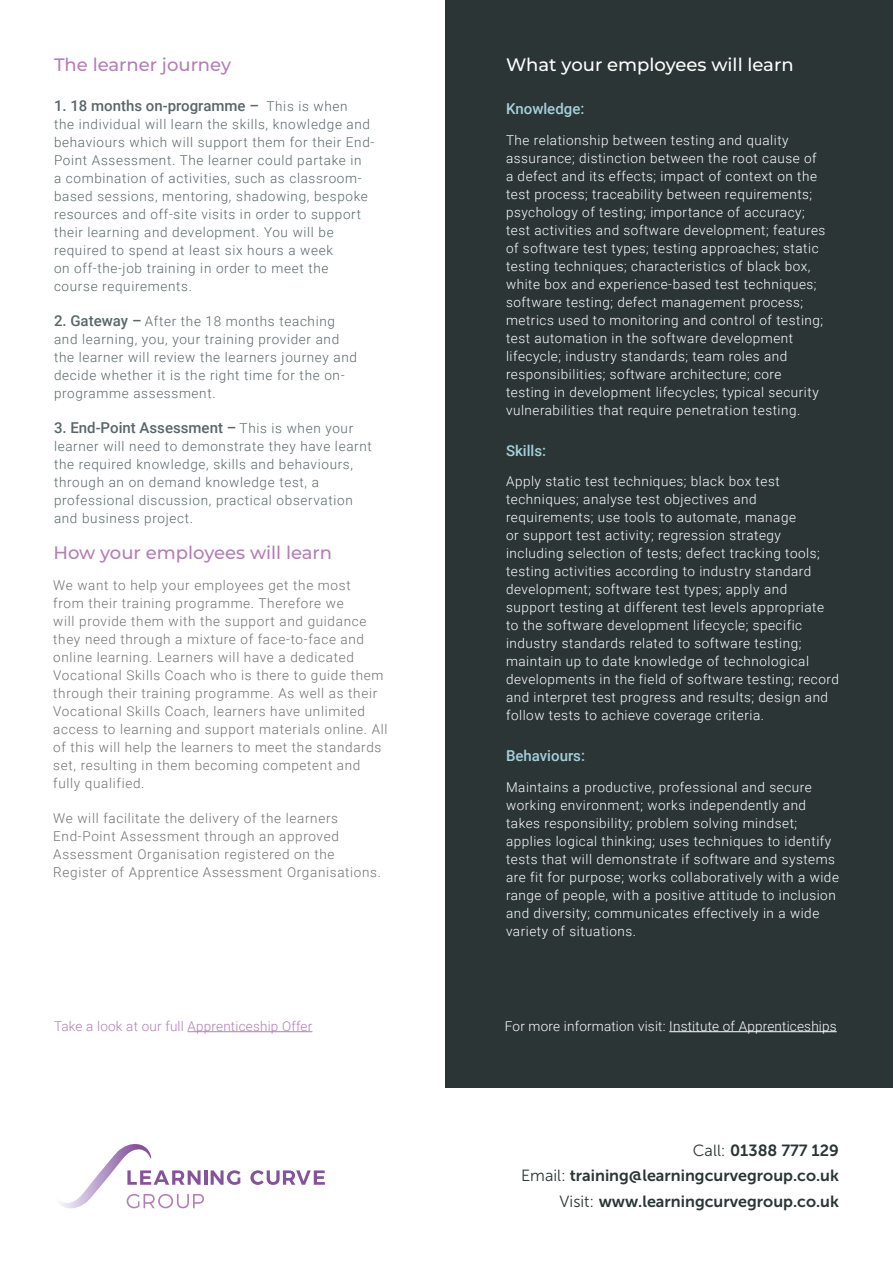
<style>
.page{position:relative;width:893px;height:1263px;background:#fff}
.page>*{position:absolute;margin:0;border:0;box-sizing:border-box;transform-origin:0 0}
.t1{font:100 18px "Montserrat";color:#b47eb6}
.t2{font:100 18px "Montserrat";color:#fff}
.t3{font:16.2px/25.3px "Museo Sans 700";color:#2b3535;text-align:right}
.t4{font:500 15px "Roboto";color:#5a666a}
.t5{font:500 15px "Roboto";color:#a5d0db}
.t6{font:300 13.5px/18px "Roboto";letter-spacing:.04em;color:#fff}
.t7{font:300 13.5px/18px "Roboto";letter-spacing:.05em;color:#5a666a}
.t8{font:300 13.5px/18px "Roboto";letter-spacing:.05em;color:#71706f}
.t9{font:300 13.5px "Roboto";letter-spacing:.015em;color:#fff}
.t10{font:300 13.5px "Roboto";letter-spacing:.015em;color:#b47eb6}
.s1{font-weight:300;font-size:13.5px}
.s2{font-weight:500;font-size:15px}
.s3{font-family:"Museo Sans 300"}
</style>
<div class="page">
<div style="left:446px;top:0;width:447px;height:1087px;background:#2b3535"></div>
<hr style="left:188px;top:1031px;width:124px;height:1px;background:#b47eb6">
<hr style="left:669px;top:1031px;width:168px;height:1px;background:#fff">
<hr style="left:204px;top:1170px;width:3px;height:15px;background:#85529c">
<svg style="left:211px;top:1170px;width:29px;height:15px"></svg>
<svg style="left:250px;top:1170px;width:75px;height:15px"></svg>
<svg style="left:60px;top:1144px;width:144px;height:64px"></svg>
<h1 class="t1" style="left:54px;top:53px;width:179px">The learner journey</h1>
<p class="t4" style="left:54px;top:95px;width:295px">1. 18 months on-programme – <span class="s1">This is when</span></p>
<p class="t7" style="left:54px;top:114px;width:322px">the individual will learn the skills, knowledge and behaviours which will support them for their End-Point Assessment. The learner could partake in<br>a combination of activities, such as classroom&shy;based sessions, mentoring, shadowing, bespoke resources and off-site visits in order to support their learning and development. You will be required to spend at least six hours a week<br>on off-the-job training in order to meet the course requirements.</p>
<p class="t7" style="left:54px;top:311px;width:305px"><span class="s2">2. Gateway –</span> After the 18 months teaching and learning, you, your training provider and the learner will review the learners journey and decide whether it is the right time for the on&shy;programme assessment.</p>
<p class="t4" style="left:54px;top:417px;width:301px">3. End-Point Assessment – <span class="s1">This is when your</span></p>
<p class="t7" style="left:54px;top:436px;width:319px">learner will need to demonstrate they have learnt the required knowledge, skills and behaviours, through an on demand knowledge test, a professional discussion, practical observation and business project.</p>
<h1 class="t1" style="left:53px;top:540px;width:280px">How your employees will learn</h1>
<p class="t8" style="left:53px;top:575px;width:336px">We want to help your employees get the most<br>from their training programme. Therefore we<br>will provide them with the support and guidance they need through a mixture of face-to-face and online learning. Learners will have a dedicated Vocational Skills Coach who is there to guide them through their training programme. As well as their Vocational Skills Coach, learners have unlimited access to learning and support materials online. All of this will help the learners to meet the standards set, resulting in them becoming competent and fully qualified.</p>
<p class="t8" style="left:53px;top:808px;width:329px">We will facilitate the delivery of the learners End-Point Assessment through an approved Assessment Organisation registered on the Register of Apprentice Assessment Organisations.</p>
<h1 class="t2" style="left:506px;top:53px;width:289px">What your employees will learn</h1>
<p class="t5" style="left:506px;top:98px;width:80px">Knowledge:</p>
<p class="t6" style="left:506px;top:130px;width:321px">The relationship between testing and quality assurance; distinction between the root cause of a defect and its effects; impact of context on the test process; traceability between requirements; psychology of testing; importance of accuracy; test activities and software development; features of software test types; testing approaches; static testing techniques; characteristics of black box, white box and experience-based test techniques; software testing; defect management process; metrics used to monitoring and control of testing; test automation in the software development lifecycle; industry standards; team roles and responsibilities; software architecture; core testing in development lifecycles; typical security vulnerabilities that require penetration testing.</p>
<p class="t5" style="left:506px;top:440px;width:42px">Skills:</p>
<p class="t6" style="left:506px;top:472px;width:334px">Apply static test techniques; black box test techniques; analyse test objectives and requirements; use tools to automate, manage<br>or support test activity; regression strategy including selection of tests; defect tracking tools; testing activities according to industry standard development; software test types; apply and support testing at different test levels appropriate to the software development lifecycle; specific industry standards related to software testing; maintain up to date knowledge of technological developments in the field of software testing; record and interpret test progress and results; design and follow tests to achieve coverage criteria.</p>
<p class="t5" style="left:506px;top:745px;width:80px">Behaviours:</p>
<p class="t6" style="left:506px;top:778px;width:334px">Maintains a productive, professional and secure working environment; works independently and takes responsibility; problem solving mindset; applies logical thinking; uses techniques to identify tests that will demonstrate if software and systems are fit for purpose; works collaboratively with a wide range of people, with a positive attitude to inclusion and diversity; communicates effectively in a wide variety of situations.</p>
<p class="t10" style="left:54px;top:1016px;width:260px">Take a look at our full Apprenticeship Offer</p>
<p class="t9" style="left:505px;top:1016px;width:333px">For more information visit: Institute of Apprenticeships</p>
<p class="t3" style="left:521px;top:1138px;width:319px"><span class="s3">Call:</span> 01388 777 129<br><span class="s3">Email:</span> training@learningcurvegroup.co.uk<br><span class="s3">Visit:</span> www.learningcurvegroup.co.uk</p>
</div>
